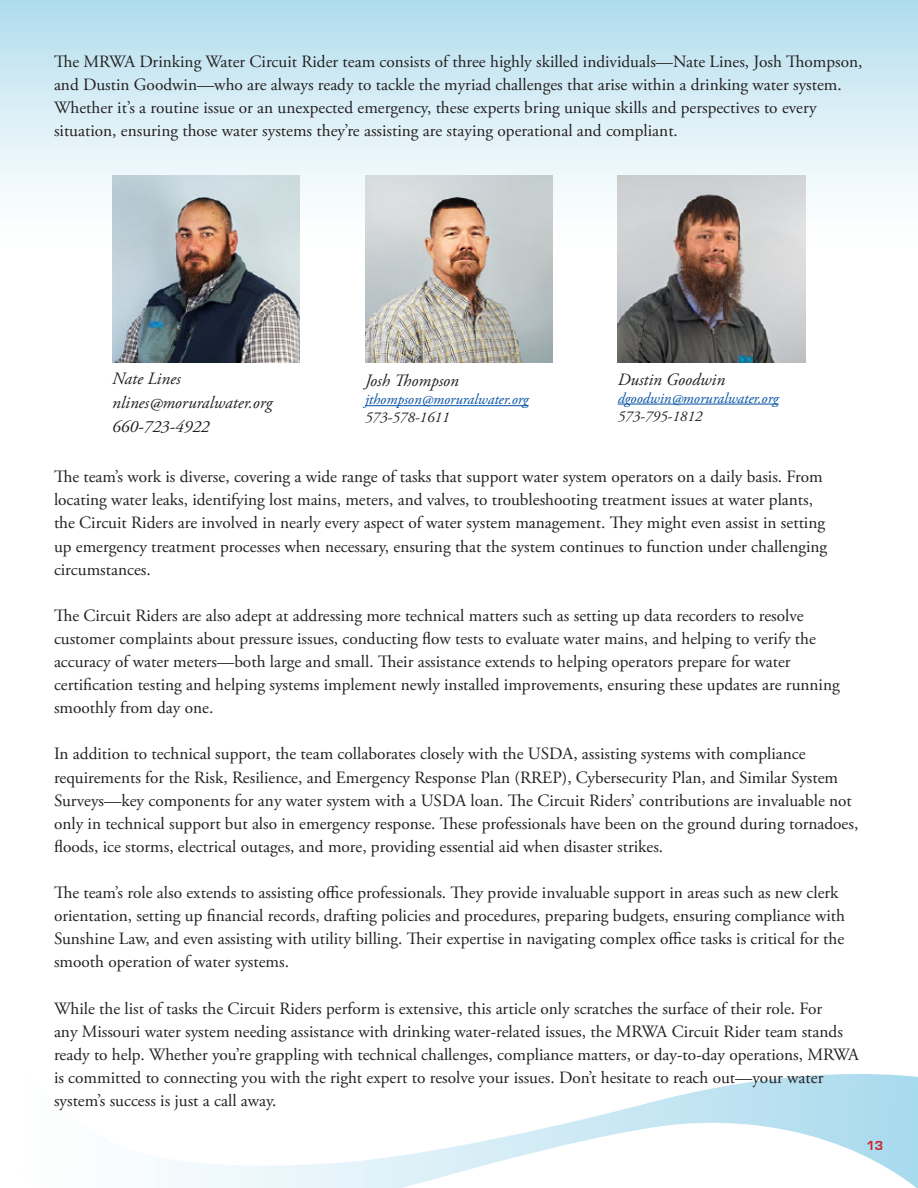
<style>
.page{position:relative;width:918px;height:1188px;background:#fff}
.page>*{position:absolute;margin:0;border:0;box-sizing:border-box;transform-origin:0 0}
.t1{font:17.25px/23.1px "Adobe Garamond Pro";color:#231f20}
.t2{font:italic 17.25px/24px "Adobe Garamond Pro";color:#231f20}
.t3{font:italic 15px "Adobe Garamond Pro";color:#0551a4}
.t4{font:italic 15px "Adobe Garamond Pro";color:#231f20}
.t5{font:700 13.5px "Eurostile";color:#c8242b}
</style>
<div class="page">
<svg style="left:171px;top:1074px;width:747px;height:114px"></svg>
<div style="left:0;top:0;width:918px;height:256px;background:linear-gradient(to bottom,#b3deee,#fff)"></div>
<hr style="left:618px;top:404px;width:161px;height:1px;background:#0551a4">
<hr style="left:365px;top:405px;width:164px;height:1px;background:#0551a4">
<img style="left:112px;top:176px;width:188px;height:187px">
<img style="left:365px;top:176px;width:188px;height:187px">
<img style="left:618px;top:176px;width:187px;height:187px">
<p class="t1" style="left:54px;top:50px;width:810px">The MRWA Drinking Water Circuit Rider team consists of three highly skilled individuals—Nate Lines, Josh Thompson, and Dustin Goodwin—who are always ready to tackle the myriad challenges that arise within a drinking water system.<br>Whether it’s a routine issue or an unexpected emergency, these experts bring unique skills and perspectives to every situation, ensuring those water systems they’re assisting are staying operational and compliant.</p>
<p class="t2" style="left:112px;top:367px;width:162px">Nate Lines nlines@moruralwater.org<br>660-723-4922</p>
<p class="t2" style="left:365px;top:369px;width:95px">Josh Thompson</p>
<p class="t3" style="left:365px;top:390px;width:165px">jthompson@moruralwater.org</p>
<p class="t4" style="left:365px;top:408px;width:86px">573-578-1611</p>
<p class="t2" style="left:618px;top:368px;width:109px">Dustin Goodwin</p>
<p class="t3" style="left:618px;top:389px;width:162px">dgoodwin@moruralwater.org</p>
<p class="t4" style="left:618px;top:407px;width:86px">573-795-1812</p>
<p class="t1" style="left:54px;top:466px;width:775px">The team’s work is diverse, covering a wide range of tasks that support water system operators on a daily basis. From locating water leaks, identifying lost mains, meters, and valves, to troubleshooting treatment issues at water plants, the Circuit Riders are involved in nearly every aspect of water system management. They might even assist in setting up emergency treatment processes when necessary, ensuring that the system continues to function under challenging circumstances.</p>
<p class="t1" style="left:54px;top:604px;width:787px">The Circuit Riders are also adept at addressing more technical matters such as setting up data recorders to resolve customer complaints about pressure issues, conducting flow tests to evaluate water mains, and helping to verify the accuracy of water meters—both large and small. Their assistance extends to helping operators prepare for water certification testing and helping systems implement newly installed improvements, ensuring these updates are running smoothly from day one.</p>
<p class="t1" style="left:54px;top:743px;width:806px">In addition to technical support, the team collaborates closely with the USDA, assisting systems with compliance requirements for the Risk, Resilience, and Emergency Response Plan (RREP), Cybersecurity Plan, and Similar System Surveys—key components for any water system with a USDA loan. The Circuit Riders’ contributions are invaluable not only in technical support but also in emergency response. These professionals have been on the ground during tornadoes, floods, ice storms, electrical outages, and more, providing essential aid when disaster strikes.</p>
<p class="t1" style="left:54px;top:882px;width:793px">The team’s role also extends to assisting office professionals. They provide invaluable support in areas such as new clerk orientation, setting up financial records, drafting policies and procedures, preparing budgets, ensuring compliance with Sunshine Law, and even assisting with utility billing. Their expertise in navigating complex office tasks is critical for the smooth operation of water systems.</p>
<p class="t1" style="left:54px;top:997px;width:807px">While the list of tasks the Circuit Riders perform is extensive, this article only scratches the surface of their role. For<br>any Missouri water system needing assistance with drinking water-related issues, the MRWA Circuit Rider team stands ready to help. Whether you’re grappling with technical challenges, compliance matters, or day-to-day operations, MRWA is committed to connecting you with the right expert to resolve your issues. Don’t hesitate to reach out—your water system’s success is just a call away.</p>
<p class="t5" style="left:866px;top:1138px;width:18px">13</p>
</div>
